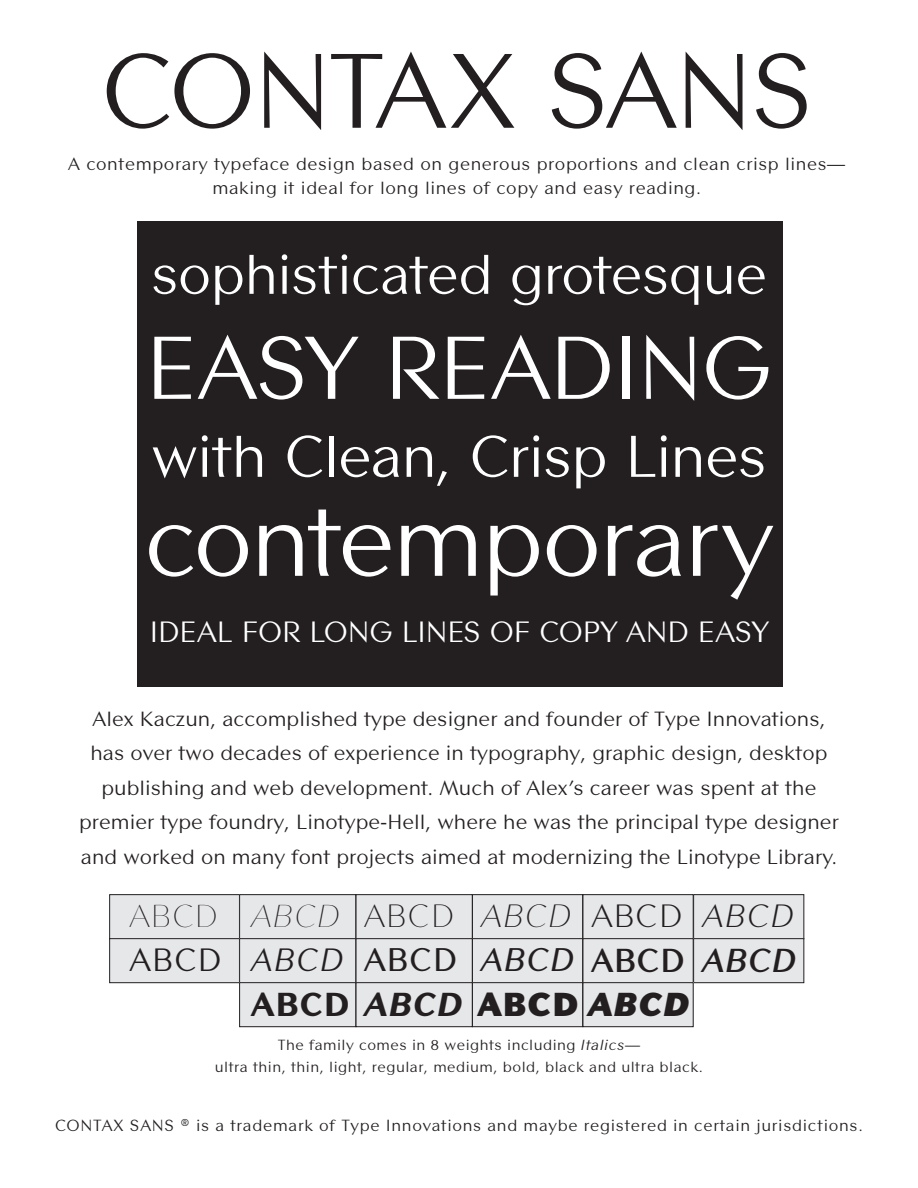
<style>
.page{position:relative;width:918px;height:1188px;background:#fff}
.page>*{position:absolute;margin:0;border:0;box-sizing:border-box;transform-origin:0 0}
.t1{font:108px "Contax Sans 55";letter-spacing:-.025em;color:#231f20}
.t2{font:102px "Contax Sans 55";letter-spacing:-.025em;color:#fff}
.t3{font:90.9px "Contax Sans 55";letter-spacing:-.02em;color:#fff}
.t4{font:60px "Contax Sans 55";letter-spacing:-.02em;color:#fff}
.t5{font:57px "Contax Sans 55";letter-spacing:-.02em;color:#fff}
.t6{font:italic 900 33px "Contax Sans 86";color:#231f20}
.t7{font:100 33px "Contax Sans 25";color:#231f20}
.t8{font:italic 100 33px "Contax Sans 26";color:#231f20}
.t9{font:100 33px "Contax Sans 35";color:#231f20}
.t10{font:italic 100 33px "Contax Sans 36";color:#231f20}
.t11{font:300 33px "Contax Sans 45";color:#231f20}
.t12{font:italic 300 33px "Contax Sans 46";color:#231f20}
.t13{font:33px "Contax Sans 55";color:#231f20}
.t14{font:italic 33px "Contax Sans 56";color:#231f20}
.t15{font:500 33px "Contax Sans 65";color:#231f20}
.t16{font:italic 500 33px "Contax Sans 66";color:#231f20}
.t17{font:700 33px "Contax Sans 75";color:#231f20}
.t18{font:italic 700 33px "Contax Sans 76";color:#231f20}
.t19{font:900 33px "Contax Sans 85";color:#231f20}
.t20{font:30px "Contax Sans 55";letter-spacing:-.005em;color:#fff}
.t21{font:21px/34.5px "Contax Sans 55";color:#231f20;text-align:center}
.t22{font:18px/24px "Contax Sans 55";letter-spacing:.03em;color:#231f20;text-align:center}
.t23{font:16.5px "Contax Sans 55";letter-spacing:.04em;color:#231f20}
.t24{font:15px/22.5px "Contax Sans 55";letter-spacing:.03em;color:#231f20;text-align:center}
.s1{font-family:"Contax Sans 95";font-style:normal}
.s2{font-family:"Contax Sans 96"}
.s3{font-family:"Contax Sans 56";font-style:italic}
</style>
<div class="page">
<div style="left:138px;top:222px;width:645px;height:465px;background:#231f20"></div>
<div style="left:110px;top:895px;width:129px;height:44px;background:#e6e7e9"></div>
<div style="left:109px;top:894px;width:131px;height:45px;border:1px solid #231f20"></div>
<div style="left:240px;top:895px;width:116px;height:44px;background:#e6e7e9"></div>
<div style="left:239px;top:894px;width:117px;height:45px;border:1px solid #231f20"></div>
<div style="left:356px;top:895px;width:116px;height:44px;background:#e6e7e9"></div>
<div style="left:356px;top:894px;width:117px;height:45px;border:1px solid #231f20"></div>
<div style="left:472px;top:895px;width:111px;height:44px;background:#e6e7e9"></div>
<div style="left:472px;top:894px;width:111px;height:45px;border:1px solid #231f20"></div>
<div style="left:583px;top:895px;width:110px;height:44px;background:#e6e7e9"></div>
<div style="left:583px;top:894px;width:111px;height:45px;border:1px solid #231f20"></div>
<div style="left:694px;top:895px;width:110px;height:44px;background:#e6e7e9"></div>
<div style="left:693px;top:894px;width:111px;height:45px;border:1px solid #231f20"></div>
<div style="left:110px;top:939px;width:129px;height:44px;background:#e6e7e9"></div>
<div style="left:109px;top:938px;width:131px;height:45px;border:1px solid #231f20"></div>
<div style="left:240px;top:939px;width:116px;height:44px;background:#e6e7e9"></div>
<div style="left:239px;top:938px;width:117px;height:45px;border:1px solid #231f20"></div>
<div style="left:356px;top:939px;width:116px;height:44px;background:#e6e7e9"></div>
<div style="left:356px;top:938px;width:117px;height:45px;border:1px solid #231f20"></div>
<div style="left:472px;top:939px;width:111px;height:44px;background:#e6e7e9"></div>
<div style="left:472px;top:938px;width:111px;height:45px;border:1px solid #231f20"></div>
<div style="left:583px;top:939px;width:110px;height:44px;background:#e6e7e9"></div>
<div style="left:583px;top:938px;width:111px;height:45px;border:1px solid #231f20"></div>
<div style="left:694px;top:939px;width:110px;height:44px;background:#e6e7e9"></div>
<div style="left:693px;top:938px;width:111px;height:45px;border:1px solid #231f20"></div>
<div style="left:240px;top:983px;width:116px;height:44px;background:#e6e7e9"></div>
<div style="left:239px;top:982px;width:117px;height:45px;border:1px solid #231f20"></div>
<div style="left:356px;top:983px;width:116px;height:44px;background:#e6e7e9"></div>
<div style="left:356px;top:982px;width:117px;height:45px;border:1px solid #231f20"></div>
<div style="left:472px;top:983px;width:111px;height:44px;background:#e6e7e9"></div>
<div style="left:472px;top:982px;width:111px;height:45px;border:1px solid #231f20"></div>
<div style="left:583px;top:983px;width:110px;height:44px;background:#e6e7e9"></div>
<div style="left:583px;top:982px;width:111px;height:45px;border:1px solid #231f20"></div>
<p class="t1" style="left:101px;top:23px;width:714px">CONTAX SANS</p>
<p class="t22" style="left:68px;top:152px;width:779px">A contemporary typeface design based on generous proportions and clean crisp lines— making it ideal for long lines of copy and easy reading.</p>
<p class="t5" style="left:151px;top:238px;width:618px">sophisticated grotesque</p>
<p class="t3" style="left:145px;top:311px;width:629px">EASY READING</p>
<p class="t4" style="left:151px;top:419px;width:618px">with Clean, Crisp Lines</p>
<p class="t2" style="left:144px;top:477px;width:631px">contemporary</p>
<p class="t20" style="left:150px;top:613px;width:621px">IDEAL FOR LONG LINES OF COPY AND EASY</p>
<p class="t21" style="left:79px;top:701px;width:761px">Alex Kaczun, accomplished type designer and founder of Type Innovations, has over two decades of experience in typography, graphic design, desktop publishing and web development. Much of Alex’s career was spent at the premier type foundry, Linotype-Hell, where he was the principal type designer and worked on many font projects aimed at modernizing the Linotype Library.</p>
<p class="t7" style="left:129px;top:896px;width:90px">ABCD</p>
<p class="t8" style="left:252px;top:896px;width:90px">ABCD</p>
<p class="t9" style="left:364px;top:896px;width:91px">ABCD</p>
<p class="t10" style="left:482px;top:896px;width:91px">ABCD</p>
<p class="t11" style="left:591px;top:895px;width:93px">ABCD</p>
<p class="t12" style="left:703px;top:895px;width:93px">ABCD</p>
<p class="t13" style="left:129px;top:939px;width:94px">ABCD</p>
<p class="t14" style="left:252px;top:939px;width:94px">ABCD</p>
<p class="t15" style="left:364px;top:939px;width:94px">ABCD</p>
<p class="t16" style="left:482px;top:939px;width:94px">ABCD</p>
<p class="t17" style="left:591px;top:939px;width:95px">ABCD</p>
<p class="t18" style="left:703px;top:939px;width:95px">ABCD</p>
<p class="t19" style="left:251px;top:983px;width:100px">ABCD</p>
<p class="t6" style="left:365px;top:983px;width:326px">ABCD <span class="s1">ABCD</span> <span class="s2">ABCD</span></p>
<p class="t24" style="left:215px;top:1033px;width:490px">The family comes in 8 weights including <span class="s3">Italics</span>—<br>ultra thin, thin, light, regular, medium, bold, black and ultra black.</p>
<p class="t23" style="left:55px;top:1115px;width:809px">CONTAX SANS ® is a trademark of Type Innovations and maybe registered in certain jurisdictions.</p>
</div>
